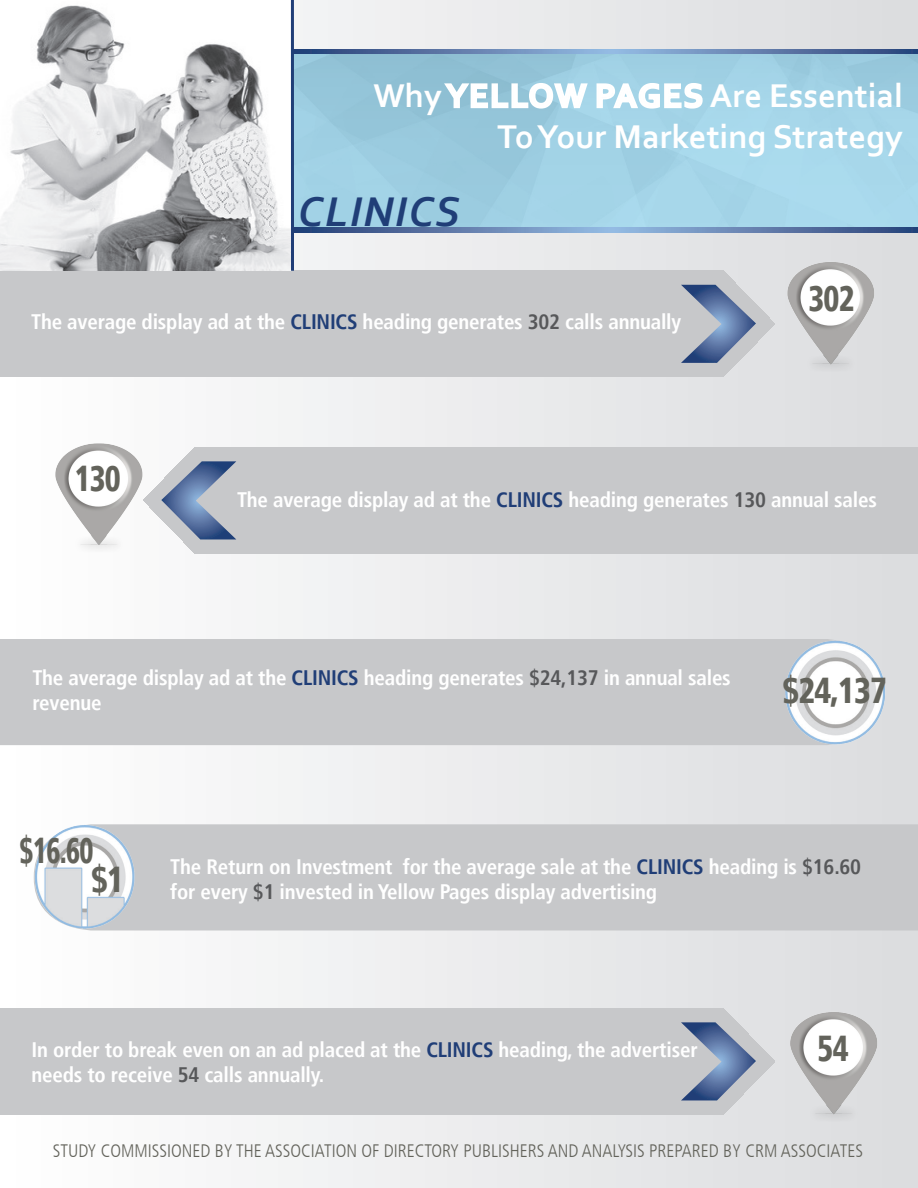
<style>
.page{position:relative;width:918px;height:1188px;background:#fff}
.page>*{position:absolute;margin:0;border:0;box-sizing:border-box;transform-origin:0 0}
.t1{font:italic 700 43.5px "Corbel";letter-spacing:.04em;color:#203e77}
.t2{font:900 condensed 36px "Frutiger LT";letter-spacing:-.025em;color:#63635b;scale:.85 1}
.t3{font:900 condensed 36px/28.8px "Frutiger LT";letter-spacing:-.025em;color:#63635b;scale:.75 1}
.t4{font:900 condensed 36px "Frutiger LT";letter-spacing:-.025em;color:#63635b;scale:.9 1}
.t5{font:700 34.5px/41.4px "Corbel";color:#fff;text-align:right}
.t6{font:700 condensed 21px/25.2px "Frutiger LT";letter-spacing:-.01em;color:#fff}
.t7{font:300 condensed 18px "Frutiger LT";color:#63635b}
.s1{color:#203e77}
.s2{color:#57585a}
</style>
<div class="page">
<div style="left:1px;top:1px;width:916px;height:1186px;background:linear-gradient(to right,#fffefe,#dbdcde)"></div>
<svg style="left:294px;top:54px;width:624px;height:174px;background:#9ecfe3"></svg>
<img style="left:770px;top:248px;width:148px;height:146px">
<div style="left:0;top:639px;width:770px;height:106px;background:#c7c8ca"></div>
<img style="left:34px;top:429px;width:117px;height:131px">
<img style="left:778px;top:1006px;width:117px;height:126px">
<img style="left:770px;top:619px;width:121px;height:134px">
<div style="left:143px;top:824px;width:775px;height:106px;background:#c7c8ca"></div>
<img style="left:27px;top:815px;width:116px;height:125px">
<svg style="left:294px;top:49px;width:624px;height:5px;background:#5f7cab"></svg>
<svg style="left:294px;top:228px;width:624px;height:4px;background:#5f7cab"></svg>
<div style="left:0;top:271px;width:775px;height:106px;background:#c7c8ca"></div>
<svg style="left:681px;top:285px;width:75px;height:78px;background:#919fb6"></svg>
<div style="left:143px;top:447px;width:775px;height:106px;background:#c7c8ca"></div>
<svg style="left:161px;top:461px;width:75px;height:78px;background:#93a0b8"></svg>
<div style="left:0;top:1008px;width:775px;height:107px;background:#c7c8ca"></div>
<svg style="left:681px;top:1022px;width:75px;height:78px;background:#929fb7"></svg>
<svg style="left:442px;top:81px;width:147px;height:29px"></svg>
<svg style="left:595px;top:76px;width:109px;height:34px"></svg>
<img style="left:0;top:0;width:291px;height:271px">
<hr style="left:291px;top:0;width:3px;height:271px;background:#203e77">
<h3 class="t5" style="left:373px;top:74px;width:531px">Why Yellow Pages Are Essential<br>To Your Marketing Strategy</h3>
<h1 class="t1" style="left:298px;top:185px;width:163px">CLINICS</h1>
<p class="t6" style="left:31px;top:309px;width:652px">The average display ad at the <span class="s1">Clinics</span> heading generates <span class="s2">302</span> calls annually</p>
<h2 class="t2" style="left:808px;top:277px;width:56px">302</h2>
<h2 class="t2" style="left:75px;top:457px;width:56px">130</h2>
<p class="t6" style="left:237px;top:487px;width:641px">The average display ad at the <span class="s1">Clinics</span> heading generates <span class="s2">130</span> annual sales</p>
<p class="t6" style="left:32px;top:665px;width:700px">The average display ad at the <span class="s1">Clinics</span> heading generates <span class="s2">$24,137</span> in annual sales revenue</p>
<h2 class="t4" style="left:782px;top:669px;width:118px">$24,137</h2>
<h2 class="t3" style="left:91px;top:836px;width:45px;text-indent:-72px">$16.60 $1</h2>
<p class="t6" style="left:170px;top:854px;width:692px">The Return on Investment for the average sale at the <span class="s1">Clinics</span> heading is <span class="s2">$16.60 </span>for every <span class="s2">$1</span> invested in Yellow Pages display advertising</p>
<p class="t6" style="left:32px;top:1037px;width:668px">In order to break even on an ad placed at the <span class="s1">Clinics</span> heading, the advertiser needs to receive <span class="s2">54</span> calls annually.</p>
<h2 class="t2" style="left:818px;top:1027px;width:38px">54</h2>
<p class="t7" style="left:53px;top:1140px;width:704px">STUDY COMMISSIONED BY THE ASSOCIATION OF DIRECTORY PUBLISHERS AND ANALYSIS PREPARED BY CRM</p>
<p class="t7" style="left:781px;top:1140px;width:82px">ASSOCIATES</p>
</div>
